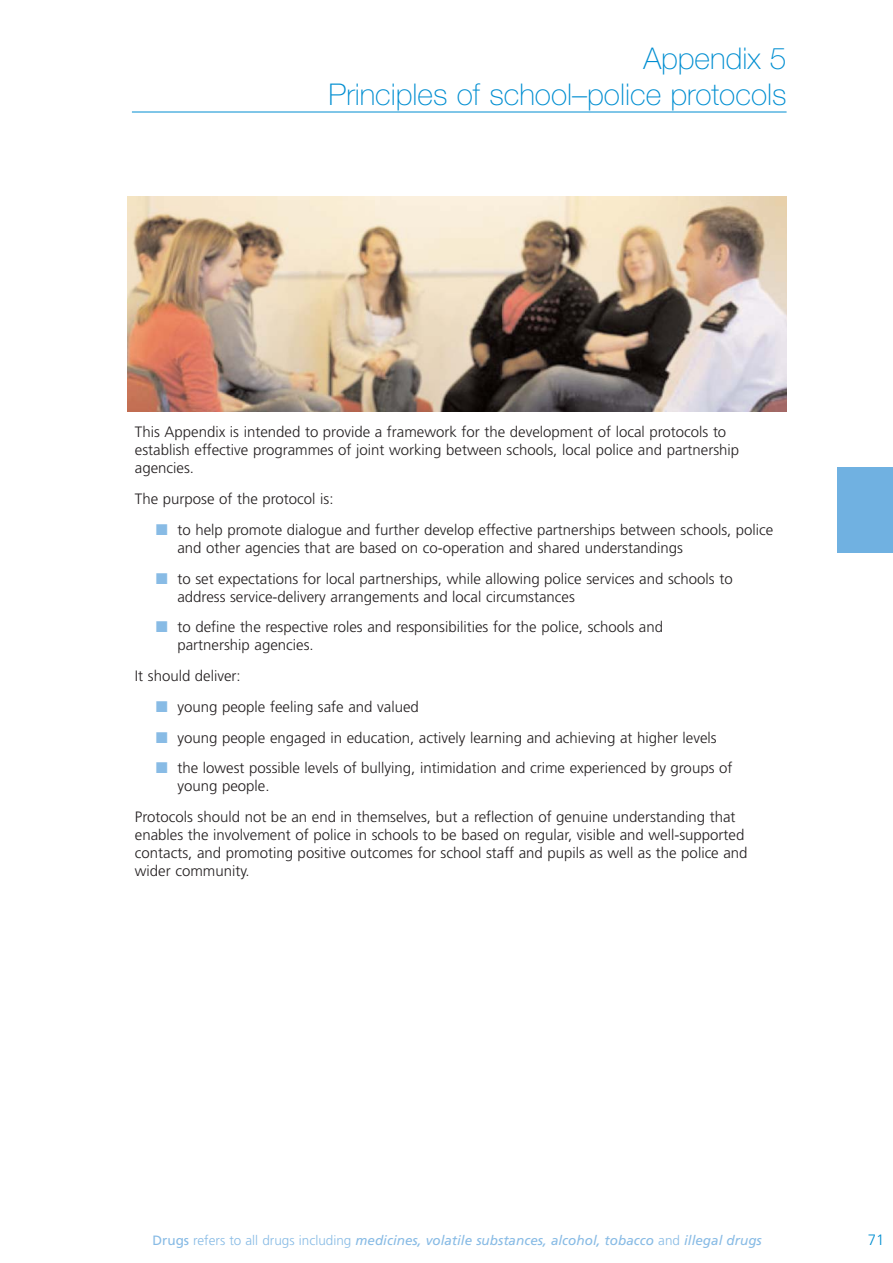
<style>
.page{position:relative;width:893px;height:1263px;background:#fff}
.page>*{position:absolute;margin:0;border:0;box-sizing:border-box;transform-origin:0 0}
.t1{font:100 30px/36px "Helvetica Neue";color:#008ed1;text-align:right}
.t2{font:300 15px/18px "Frutiger";color:#231f20}
.t3{font:300 15px "Frutiger";color:#008ed1}
.t4{font:italic 13.5px "Frutiger";color:#88bbe5}
.s1{font-family:"Monotype Sorts";font-weight:400;color:#88bbe5}
.s2{font-style:normal}
.s3{font-weight:300;font-style:normal}
</style>
<div class="page">
<hr style="left:132px;top:112px;width:654px;height:1px;background:#008ed1">
<div style="left:837px;top:468px;width:55px;height:85px;background:#70b1e1"></div>
<img style="left:127px;top:197px;width:659px;height:214px">
<h1 class="t1" style="left:328px;top:43px;width:459px">Appendix 5<br>Principles of school–police protocols</h1>
<p class="t2" style="left:135px;top:424px;width:605px">This Appendix is intended to provide a framework for the development of local protocols to establish effective programmes of joint working between schools, local police and partnership agencies.</p>
<p class="t2" style="left:135px;top:491px;width:200px">The purpose of the protocol is:</p>
<p class="t2" style="left:177px;top:522px;width:597px;text-indent:-21px"><span class="s1">■</span> to help promote dialogue and further develop effective partnerships between schools, police and other agencies that are based on co-operation and shared understandings</p>
<p class="t2" style="left:177px;top:571px;width:556px;text-indent:-21px"><span class="s1">■</span> to set expectations for local partnerships, while allowing police services and schools to address service-delivery arrangements and local circumstances</p>
<p class="t2" style="left:177px;top:619px;width:487px;text-indent:-21px"><span class="s1">■</span> to define the respective roles and responsibilities for the police, schools and partnership agencies.</p>
<p class="t2" style="left:135px;top:668px;width:107px">It should deliver:</p>
<p class="t2" style="left:156px;top:699px;width:264px"><span class="s1">■</span> young people feeling safe and valued</p>
<p class="t2" style="left:156px;top:730px;width:562px"><span class="s1">■</span> young people engaged in education, actively learning and achieving at higher levels</p>
<p class="t2" style="left:177px;top:760px;width:556px;text-indent:-21px"><span class="s1">■</span> the lowest possible levels of bullying, intimidation and crime experienced by groups of young people.</p>
<p class="t2" style="left:135px;top:809px;width:614px">Protocols should not be an end in themselves, but a reflection of genuine understanding that enables the involvement of police in schools to be based on regular, visible and well-supported contacts, and promoting positive outcomes for school staff and pupils as well as the police and wider community.</p>
<p class="t4" style="left:152px;top:1235px;width:611px"><span class="s2">Drugs</span> <span class="s3">refers to all drugs including</span> medicines, volatile substances, alcohol, tobacco <span class="s3">and</span> illegal drugs</p>
<p class="t3" style="left:867px;top:1234px;width:18px">71</p>
</div>
